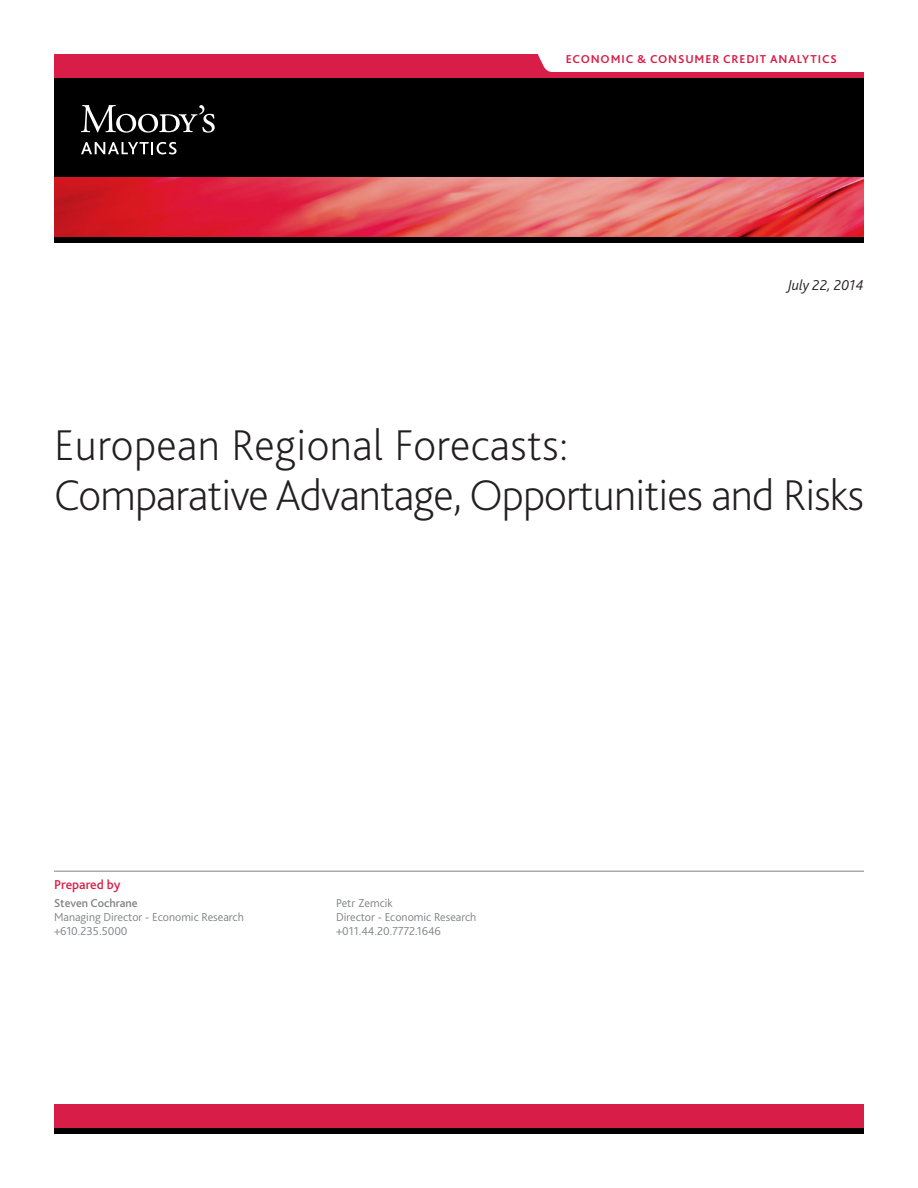
<style>
.page{position:relative;width:918px;height:1188px;background:#fff}
.page>*{position:absolute;margin:0;border:0;box-sizing:border-box;transform-origin:0 0}
.Head_Level1{font:200 45px "Bliss Pro";letter-spacing:-.02em;color:#231f20}
.Head_Level1-2{font:200 45px "Bliss Pro";letter-spacing:.01em;color:#231f20}
.t1{font:italic 300 15px "Bliss Pro";color:#231f20}
.GROUP___Title__light{font:500 13.5px "Bliss Pro";color:#d81e48}
.GROUP___Contact_Info{font:300 12px "Bliss Pro";color:#808285}
.COVER___Descriptor{font:700 12px "Bliss Pro";letter-spacing:.075em;color:#d81e48}
.GROUP___Contact_Info-2{font:500 12px "Bliss Pro";color:#808285}
</style>
<div class="page">
<div style="left:54px;top:1128px;width:810px;height:6px;background:#000001"></div>
<div style="left:54px;top:1104px;width:810px;height:24px;background:#d81e48"></div>
<div style="left:54px;top:237px;width:810px;height:6px;background:#000001"></div>
<div style="left:54px;top:78px;width:810px;height:99px;background:#000001"></div>
<svg style="left:81px;top:105px;width:134px;height:28px"></svg>
<svg style="left:81px;top:142px;width:96px;height:12px"></svg>
<img style="left:54px;top:177px;width:810px;height:60px">
<svg style="left:54px;top:54px;width:810px;height:24px"></svg>
<hr style="left:54px;top:871px;width:810px;height:1px;background:#808285">
<p class="COVER___Descriptor" style="left:566px;top:52px;width:273px">ECONOMIC &amp; CONSUMER CREDIT ANALYTICS</p>
<p class="t1" style="left:788px;top:276px;width:78px">July 22, 2014</p>
<p class="Head_Level1-2" style="left:54px;top:417px;width:516px">European Regional Forecasts:</p>
<p class="Head_Level1" style="left:54px;top:467px;width:812px">Comparative Advantage, Opportunities and Risks</p>
<p class="GROUP___Title__light" style="left:54px;top:876px;width:68px">Prepared by</p>
<p class="GROUP___Contact_Info-2" style="left:54px;top:895px;width:85px">Steven Cochrane</p>
<p class="GROUP___Contact_Info" style="left:54px;top:910px;width:191px">Managing Director - Economic Research</p>
<p class="GROUP___Contact_Info" style="left:54px;top:924px;width:75px">+610.235.5000</p>
<p class="GROUP___Contact_Info" style="left:336px;top:895px;width:58px">Petr Zemcik</p>
<p class="GROUP___Contact_Info" style="left:336px;top:910px;width:142px">Director - Economic Research</p>
<p class="GROUP___Contact_Info" style="left:336px;top:924px;width:107px">+011.44.20.7772.1646</p>
</div>
